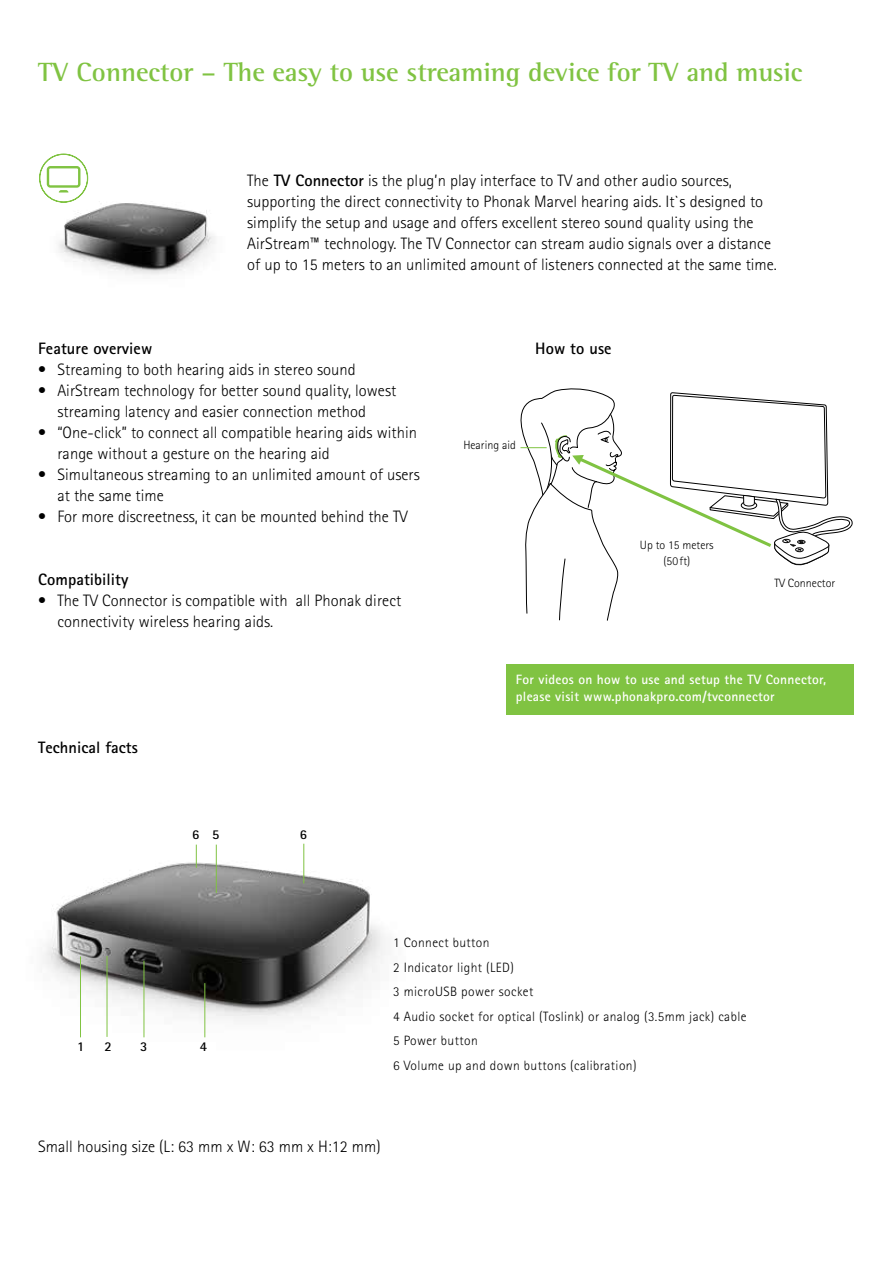
<style>
.page{position:relative;width:893px;height:1263px;background:#fff}
.page>*{position:absolute;margin:0;border:0;box-sizing:border-box;transform-origin:0 0}
.t1{font:700 27px "Rotis Semi Serif Pro";color:#80c342}
.t2{font:300 16.5px/21px "Rotis Sans Serif Pro";letter-spacing:.005em;color:#000}
.t3{font:700 16.5px "Rotis Sans Serif Pro";letter-spacing:.005em;color:#000}
.t4{font:300 13.5px/24.5px "Rotis Sans Serif Pro";letter-spacing:.03em;color:#000}
.t5{font:700 13.5px/16.2px "Rotis Sans Serif Pro";letter-spacing:.02em;color:#fff}
.t6{font:700 13.5px "Rotis Sans Serif Pro";color:#000}
.t7{font:300 12px/15.8px "Rotis Sans Serif Pro";color:#000;text-align:center}
.s1{font-weight:700}
</style>
<div class="page">
<img style="left:43px;top:843px;width:342px;height:195px">
<img style="left:58px;top:153px;width:157px;height:122px">
<div style="left:507px;top:664px;width:347px;height:50px;background:#80c342"></div>
<svg style="left:520px;top:389px;width:332px;height:232px"></svg>
<hr style="left:80px;top:956px;width:1px;height:81px;background:#80c342">
<hr style="left:107px;top:956px;width:1px;height:81px;background:#80c342">
<hr style="left:144px;top:961px;width:1px;height:76px;background:#80c342">
<hr style="left:204px;top:983px;width:1px;height:54px;background:#80c342">
<svg style="left:39px;top:154px;width:49px;height:49px"></svg>
<hr style="left:216px;top:845px;width:1px;height:48px;background:#80c342">
<hr style="left:303px;top:844px;width:1px;height:39px;background:#80c342">
<svg style="left:196px;top:845px;width:1px;height:23px"></svg>
<h1 class="t1" style="left:38px;top:56px;width:766px">TV Connector – The easy to use streaming device for TV and music</h1>
<p class="t2" style="left:247px;top:170px;width:531px">The <span class="s1">TV Connector</span> is the plug’n play interface to TV and other audio sources, supporting the direct connectivity to Phonak Marvel hearing aids. It`s designed to simplify the setup and usage and offers excellent stereo sound quality using the AirStream™ technology. The TV Connector can stream audio signals over a distance of up to 15 meters to an unlimited amount of listeners connected at the same time.</p>
<p class="t3" style="left:38px;top:338px;width:116px">Feature overview</p>
<p class="t2" style="left:38px;top:359px;width:319px">• Streaming to both hearing aids in stereo sound</p>
<p class="t2" style="left:57px;top:380px;width:340px;text-indent:-19px">• AirStream technology for better sound quality, lowest streaming latency and easier connection method</p>
<p class="t2" style="left:57px;top:422px;width:361px;text-indent:-19px">• “One-click” to connect all compatible hearing aids within range without a gesture on the hearing aid</p>
<p class="t2" style="left:57px;top:464px;width:364px;text-indent:-19px">• Simultaneous streaming to an unlimited amount of users at the same time</p>
<p class="t2" style="left:38px;top:506px;width:371px">• For more discreetness, it can be mounted behind the TV</p>
<p class="t3" style="left:38px;top:569px;width:92px">Compatibility</p>
<p class="t2" style="left:57px;top:590px;width:345px;text-indent:-19px">• The TV Connector is compatible with all Phonak direct connectivity wireless hearing aids.</p>
<p class="t3" style="left:38px;top:737px;width:101px">Technical facts</p>
<p class="t6" style="left:192px;top:826px;width:29px">6 5</p>
<p class="t6" style="left:300px;top:826px;width:9px">6</p>
<p class="t3" style="left:535px;top:338px;width:78px">How to use</p>
<p class="t7" style="left:463px;top:437px;width:54px">Hearing aid</p>
<p class="t7" style="left:640px;top:537px;width:75px">Up to 15 meters (50 ft)</p>
<p class="t7" style="left:774px;top:575px;width:62px">TV Connector</p>
<p class="t5" style="left:516px;top:672px;width:312px">For videos on how to use and setup the TV Connector, please visit www.phonakpro.com/tvconnector</p>
<p class="t6" style="left:77px;top:1037px;width:9px">1</p>
<p class="t6" style="left:104px;top:1037px;width:9px">2</p>
<p class="t6" style="left:140px;top:1037px;width:9px">3</p>
<p class="t6" style="left:200px;top:1037px;width:9px">4</p>
<p class="t4" style="left:393px;top:931px;width:355px">1 Connect button<br>2 Indicator light (LED)<br>3 microUSB power socket<br>4 Audio socket for optical (Toslink) or analog (3.5mm jack) cable<br>5 Power button<br>6 Volume up and down buttons (calibration)</p>
<p class="t2" style="left:38px;top:1136px;width:344px">Small housing size (L: 63 mm x W: 63 mm x H:12 mm)</p>
</div>
